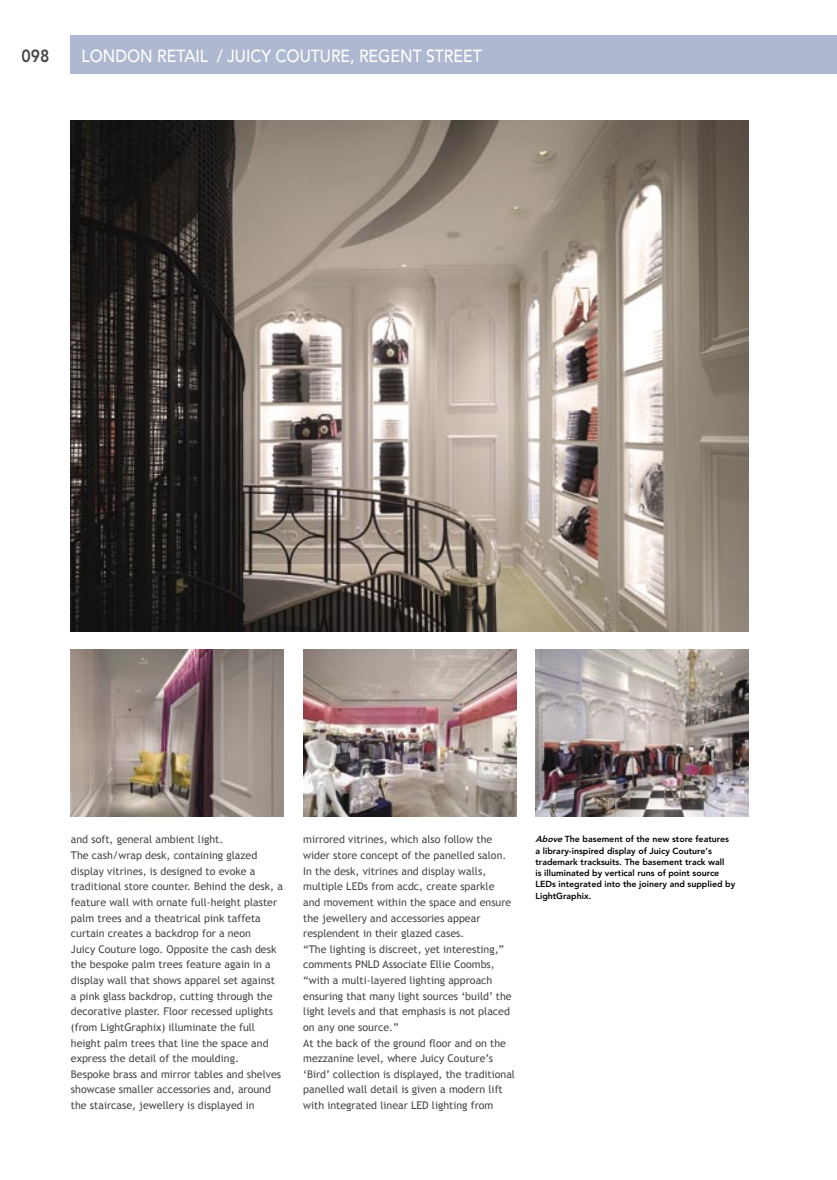
<style>
.page{position:relative;width:837px;height:1180px;background:#fff}
.page>*{position:absolute;margin:0;border:0;box-sizing:border-box;transform-origin:0 0}
.t1{font:500 17.5px "Avenir";color:#fff;scale:.9 1}
.t2{font:800 17.5px "Avenir";color:#484848;scale:.9 1}
.t3{font:10.62px/15.6px "Trebuchet MS";color:#484848}
.t4{font:800 8.75px/11.2px "Avenir";color:#000}
.s1{font-style:italic}
</style>
<div class="page">
<img style="left:71px;top:120px;width:677px;height:512px">
<div style="left:71px;top:35px;width:765px;height:39px;background:#aeb8d0"></div>
<img style="left:71px;top:649px;width:212px;height:167px">
<img style="left:303px;top:649px;width:213px;height:167px">
<img style="left:535px;top:649px;width:213px;height:167px">
<h1 class="t2" style="left:21px;top:45px;width:33px">098</h1>
<h1 class="t1" style="left:81px;top:46px;width:446px">LONDON RETAIL / JUICY COUTURE, REGENT STREET</h1>
<p class="t3" style="left:71px;top:832px;width:213px">and soft, general ambient light.<br>The cash/wrap desk, containing glazed display vitrines, is designed to evoke a traditional store counter. Behind the desk, a feature wall with ornate full-height plaster palm trees and a theatrical pink taffeta curtain creates a backdrop for a neon<br>Juicy Couture logo. Opposite the cash desk the bespoke palm trees feature again in a display wall that shows apparel set against a pink glass backdrop, cutting through the decorative plaster. Floor recessed uplights (from LightGraphix) illuminate the full height palm trees that line the space and express the detail of the moulding.<br>Bespoke brass and mirror tables and shelves showcase smaller accessories and, around the staircase, jewellery is displayed in</p>
<p class="t3" style="left:303px;top:832px;width:213px">mirrored vitrines, which also follow the wider store concept of the panelled salon.<br>In the desk, vitrines and display walls, multiple LEDs from acdc, create sparkle<br>and movement within the space and ensure the jewellery and accessories appear resplendent in their glazed cases.<br>“The lighting is discreet, yet interesting,” comments PNLD Associate Ellie Coombs, “with a multi-layered lighting approach ensuring that many light sources ‘build’ the light levels and that emphasis is not placed on any one source.”<br>At the back of the ground floor and on the mezzanine level, where Juicy Couture’s ‘Bird’ collection is displayed, the traditional panelled wall detail is given a modern lift with integrated linear LED lighting from</p>
<p class="t4" style="left:535px;top:834px;width:201px"><span class="s1">Above</span>The basement of the new store features a library-inspired display of Juicy Couture’s trademark tracksuits. The basement track wall<br>is illuminated by vertical runs of point source LEDs integrated into the joinery and supplied by LightGraphix.</p>
</div>
